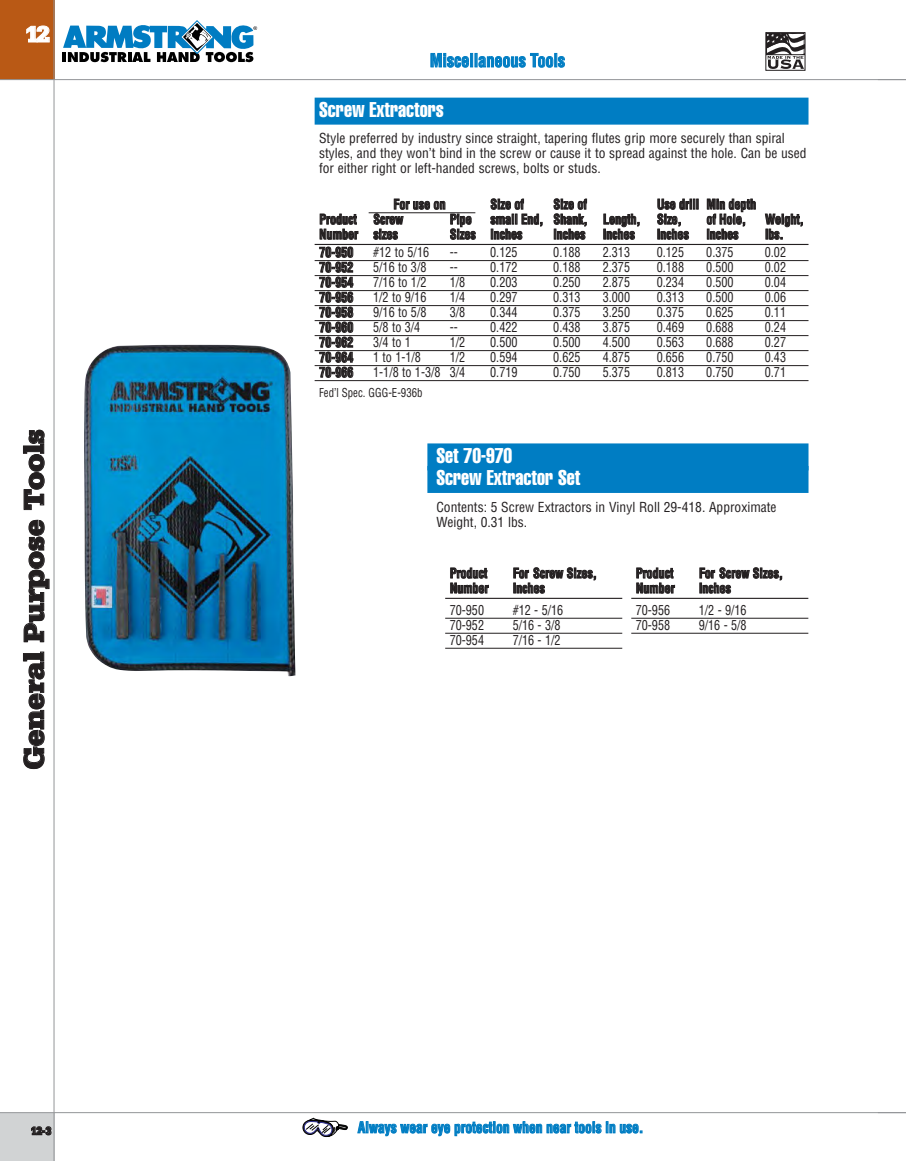
<style>
.page{position:relative;width:906px;height:1161px;background:#fff}
.page>*{position:absolute;margin:0;border:0;box-sizing:border-box;transform-origin:0 0}
.t1{font:900 30px "Serifa";color:#231f20}
.t2{font:900 24px "Serifa";color:#fff}
.t3{font:extra-condensed 21px/22.5px "Helvetica";color:#fff;scale:.9 1}
.t4{font:700 condensed 18px "Helvetica";color:#007dc3;scale:.9 1}
.t5{font:700 condensed 15px "Helvetica";color:#007dc3;scale:.9 1}
.t6{font:condensed 13.5px "Helvetica";color:#231f20;scale:.9 1}
.t7{font:condensed 13.5px/15px "Helvetica";color:#231f20}
.t8{font:700 condensed 13.5px "Helvetica";letter-spacing:-.005em;color:#231f20;scale:.9 1}
.t9{font:condensed 12px "Helvetica";color:#231f20;scale:.9 1}
.t10{font:900 12px "Serifa";color:#231f20;scale:.85 1}
</style>
<div class="page">
<div style="left:0;top:1112px;width:54px;height:49px;background:#d1d3d4"></div>
<div style="left:0;top:0;width:54px;height:80px;background:#b95915"></div>
<hr style="left:0;top:79px;width:906px;height:1px;background:#939598">
<hr style="left:54px;top:0;width:1px;height:1161px;background:#939598">
<hr style="left:0;top:1112px;width:906px;height:1px;background:#939598">
<svg style="left:63px;top:20px;width:194px;height:42px"></svg>
<svg style="left:302px;top:1117px;width:46px;height:20px"></svg>
<svg style="left:765px;top:32px;width:40px;height:38px"></svg>
<svg style="left:766px;top:35px;width:38px;height:34px"></svg>
<div style="left:766px;top:33px;width:38px;height:22px;border:1px solid #231f20"></div>
<img style="left:84px;top:345px;width:211px;height:331px">
<div style="left:315px;top:98px;width:493px;height:27px;background:#007dc3"></div>
<hr style="left:369px;top:212px;width:106px;height:1px;background:#231f20">
<hr style="left:315px;top:244px;width:493px;height:1px;background:#231f20">
<hr style="left:315px;top:260px;width:493px;height:1px;background:#231f20">
<hr style="left:315px;top:275px;width:493px;height:1px;background:#231f20">
<hr style="left:315px;top:290px;width:493px;height:1px;background:#231f20">
<hr style="left:315px;top:305px;width:493px;height:1px;background:#231f20">
<hr style="left:315px;top:320px;width:493px;height:1px;background:#231f20">
<hr style="left:315px;top:335px;width:493px;height:1px;background:#231f20">
<hr style="left:315px;top:350px;width:493px;height:1px;background:#231f20">
<hr style="left:315px;top:365px;width:493px;height:1px;background:#231f20">
<hr style="left:315px;top:380px;width:493px;height:1px;background:#231f20">
<div style="left:427px;top:443px;width:381px;height:27px;background:#007dc3"></div>
<div style="left:427px;top:466px;width:381px;height:27px;background:#007dc3"></div>
<hr style="left:445px;top:598px;width:177px;height:1px;background:#231f20">
<hr style="left:445px;top:618px;width:177px;height:1px;background:#231f20">
<hr style="left:445px;top:633px;width:177px;height:1px;background:#231f20">
<hr style="left:445px;top:648px;width:177px;height:1px;background:#231f20">
<hr style="left:631px;top:598px;width:177px;height:1px;background:#231f20">
<hr style="left:631px;top:618px;width:177px;height:1px;background:#231f20">
<hr style="left:631px;top:633px;width:177px;height:1px;background:#231f20">
<h2 class="t2" style="left:25px;top:26px;width:26px">12</h2>
<h1 class="t1" style="left:23px;top:769px;width:342px;rotate:-90deg">General Purpose Tools</h1>
<p class="t10" style="left:31px;top:1126px;width:26px">12-3</p>
<h3 class="t4" style="left:430px;top:53px;width:152px">Miscellaneous Tools</h3>
<h3 class="t3" style="left:319px;top:100px;width:140px">Screw Extractors</h3>
<p class="t7" style="left:319px;top:132px;width:489px">Style preferred by industry since straight, tapering flutes grip more securely than spiral styles, and they won’t bind in the screw or cause it to spread against the hole. Can be used for either right or left-handed screws, bolts or studs.</p>
<p class="t8" style="left:393px;top:199px;width:60px">For use on</p>
<p class="t8" style="left:490px;top:199px;width:39px">Size of</p>
<p class="t8" style="left:553px;top:199px;width:39px">Size of</p>
<p class="t8" style="left:657px;top:199px;width:112px">Use drill Min depth</p>
<p class="t8" style="left:319px;top:214px;width:95px">Product Screw</p>
<p class="t8" style="left:450px;top:214px;width:26px">Pipe</p>
<p class="t8" style="left:490px;top:214px;width:214px">small End, Shank, Length, Size,</p>
<p class="t8" style="left:706px;top:214px;width:45px">of Hole,</p>
<p class="t8" style="left:765px;top:214px;width:44px">Weight,</p>
<p class="t8" style="left:319px;top:229px;width:89px">Number sizes</p>
<p class="t8" style="left:450px;top:229px;width:82px">Sizes Inches</p>
<p class="t8" style="left:553px;top:229px;width:37px">Inches</p>
<p class="t8" style="left:603px;top:229px;width:37px">Inches</p>
<p class="t8" style="left:657px;top:229px;width:37px">Inches</p>
<p class="t8" style="left:706px;top:229px;width:37px">Inches</p>
<p class="t8" style="left:765px;top:229px;width:22px">lbs.</p>
<p class="t8" style="left:319px;top:247px;width:39px">70-950</p>
<p class="t6" style="left:373px;top:247px;width:64px">#12 to 5/16</p>
<p class="t6" style="left:450px;top:247px;width:10px">--</p>
<p class="t6" style="left:490px;top:247px;width:32px">0.125</p>
<p class="t6" style="left:553px;top:247px;width:32px">0.188</p>
<p class="t6" style="left:603px;top:247px;width:32px">2.313</p>
<p class="t6" style="left:657px;top:247px;width:32px">0.125</p>
<p class="t6" style="left:706px;top:247px;width:32px">0.375</p>
<p class="t6" style="left:765px;top:247px;width:25px">0.02</p>
<p class="t8" style="left:319px;top:262px;width:39px">70-952</p>
<p class="t6" style="left:373px;top:262px;width:61px">5/16 to 3/8</p>
<p class="t6" style="left:450px;top:262px;width:10px">--</p>
<p class="t6" style="left:490px;top:262px;width:32px">0.172</p>
<p class="t6" style="left:553px;top:262px;width:32px">0.188</p>
<p class="t6" style="left:603px;top:262px;width:32px">2.375</p>
<p class="t6" style="left:657px;top:262px;width:32px">0.188</p>
<p class="t6" style="left:706px;top:262px;width:32px">0.500</p>
<p class="t6" style="left:765px;top:262px;width:25px">0.02</p>
<p class="t8" style="left:319px;top:277px;width:39px">70-954</p>
<p class="t6" style="left:373px;top:277px;width:61px">7/16 to 1/2</p>
<p class="t6" style="left:450px;top:277px;width:19px">1/8</p>
<p class="t6" style="left:490px;top:277px;width:32px">0.203</p>
<p class="t6" style="left:553px;top:277px;width:32px">0.250</p>
<p class="t6" style="left:603px;top:277px;width:32px">2.875</p>
<p class="t6" style="left:657px;top:277px;width:32px">0.234</p>
<p class="t6" style="left:706px;top:277px;width:32px">0.500</p>
<p class="t6" style="left:765px;top:277px;width:25px">0.04</p>
<p class="t8" style="left:319px;top:292px;width:39px">70-956</p>
<p class="t6" style="left:373px;top:292px;width:61px">1/2 to 9/16</p>
<p class="t6" style="left:450px;top:292px;width:19px">1/4</p>
<p class="t6" style="left:490px;top:292px;width:32px">0.297</p>
<p class="t6" style="left:553px;top:292px;width:32px">0.313</p>
<p class="t6" style="left:603px;top:292px;width:32px">3.000</p>
<p class="t6" style="left:657px;top:292px;width:32px">0.313</p>
<p class="t6" style="left:706px;top:292px;width:32px">0.500</p>
<p class="t6" style="left:765px;top:292px;width:25px">0.06</p>
<p class="t8" style="left:319px;top:307px;width:39px">70-958</p>
<p class="t6" style="left:373px;top:307px;width:61px">9/16 to 5/8</p>
<p class="t6" style="left:450px;top:307px;width:19px">3/8</p>
<p class="t6" style="left:490px;top:307px;width:32px">0.344</p>
<p class="t6" style="left:553px;top:307px;width:32px">0.375</p>
<p class="t6" style="left:603px;top:307px;width:32px">3.250</p>
<p class="t6" style="left:657px;top:307px;width:32px">0.375</p>
<p class="t6" style="left:706px;top:307px;width:32px">0.625</p>
<p class="t6" style="left:765px;top:307px;width:25px">0.11</p>
<p class="t8" style="left:319px;top:322px;width:39px">70-960</p>
<p class="t6" style="left:373px;top:322px;width:54px">5/8 to 3/4</p>
<p class="t6" style="left:450px;top:322px;width:10px">--</p>
<p class="t6" style="left:490px;top:322px;width:32px">0.422</p>
<p class="t6" style="left:553px;top:322px;width:32px">0.438</p>
<p class="t6" style="left:603px;top:322px;width:32px">3.875</p>
<p class="t6" style="left:657px;top:322px;width:32px">0.469</p>
<p class="t6" style="left:706px;top:322px;width:32px">0.688</p>
<p class="t6" style="left:765px;top:322px;width:25px">0.24</p>
<p class="t8" style="left:319px;top:337px;width:39px">70-962</p>
<p class="t6" style="left:373px;top:337px;width:43px">3/4 to 1</p>
<p class="t6" style="left:450px;top:337px;width:19px">1/2</p>
<p class="t6" style="left:490px;top:337px;width:32px">0.500</p>
<p class="t6" style="left:553px;top:337px;width:32px">0.500</p>
<p class="t6" style="left:603px;top:337px;width:32px">4.500</p>
<p class="t6" style="left:657px;top:337px;width:32px">0.563</p>
<p class="t6" style="left:706px;top:337px;width:32px">0.688</p>
<p class="t6" style="left:765px;top:337px;width:25px">0.27</p>
<p class="t8" style="left:319px;top:352px;width:39px">70-964</p>
<p class="t6" style="left:373px;top:352px;width:55px">1 to 1-1/8</p>
<p class="t6" style="left:450px;top:352px;width:19px">1/2</p>
<p class="t6" style="left:490px;top:352px;width:32px">0.594</p>
<p class="t6" style="left:553px;top:352px;width:32px">0.625</p>
<p class="t6" style="left:603px;top:352px;width:32px">4.875</p>
<p class="t6" style="left:657px;top:352px;width:32px">0.656</p>
<p class="t6" style="left:706px;top:352px;width:32px">0.750</p>
<p class="t6" style="left:765px;top:352px;width:25px">0.43</p>
<p class="t8" style="left:319px;top:367px;width:39px">70-966</p>
<p class="t6" style="left:373px;top:367px;width:104px">1-1/8 to 1-3/8 3/4</p>
<p class="t6" style="left:490px;top:367px;width:32px">0.719</p>
<p class="t6" style="left:553px;top:367px;width:32px">0.750</p>
<p class="t6" style="left:603px;top:367px;width:32px">5.375</p>
<p class="t6" style="left:657px;top:367px;width:32px">0.813</p>
<p class="t6" style="left:706px;top:367px;width:32px">0.750</p>
<p class="t6" style="left:765px;top:367px;width:25px">0.71</p>
<p class="t9" style="left:319px;top:388px;width:116px">Fed’l Spec. GGG-E-936b</p>
<h3 class="t3" style="left:436px;top:445px;width:162px">Set 70-970<br>Screw Extractor Set</h3>
<p class="t7" style="left:436px;top:500px;width:342px">Contents: 5 Screw Extractors in Vinyl Roll 29-418. Approximate<br>Weight, 0.31 lbs.</p>
<p class="t8" style="left:450px;top:568px;width:43px">Product</p>
<p class="t8" style="left:513px;top:568px;width:95px">For Screw Sizes,</p>
<p class="t8" style="left:450px;top:583px;width:45px">Number</p>
<p class="t8" style="left:513px;top:583px;width:37px">Inches</p>
<p class="t6" style="left:450px;top:605px;width:40px">70-950</p>
<p class="t6" style="left:512px;top:605px;width:58px">#12 - 5/16</p>
<p class="t6" style="left:450px;top:620px;width:40px">70-952</p>
<p class="t6" style="left:512px;top:620px;width:55px">5/16 - 3/8</p>
<p class="t6" style="left:450px;top:635px;width:40px">70-954</p>
<p class="t6" style="left:512px;top:635px;width:55px">7/16 - 1/2</p>
<p class="t8" style="left:636px;top:568px;width:43px">Product</p>
<p class="t8" style="left:699px;top:568px;width:95px">For Screw Sizes,</p>
<p class="t8" style="left:636px;top:583px;width:45px">Number</p>
<p class="t8" style="left:699px;top:583px;width:37px">Inches</p>
<p class="t6" style="left:636px;top:605px;width:40px">70-956</p>
<p class="t6" style="left:698px;top:605px;width:55px">1/2 - 9/16</p>
<p class="t6" style="left:636px;top:620px;width:40px">70-958</p>
<p class="t6" style="left:698px;top:620px;width:55px">9/16 - 5/8</p>
<p class="t5" style="left:358px;top:1121px;width:319px">Always wear eye protection when near tools in use.</p>
</div>
